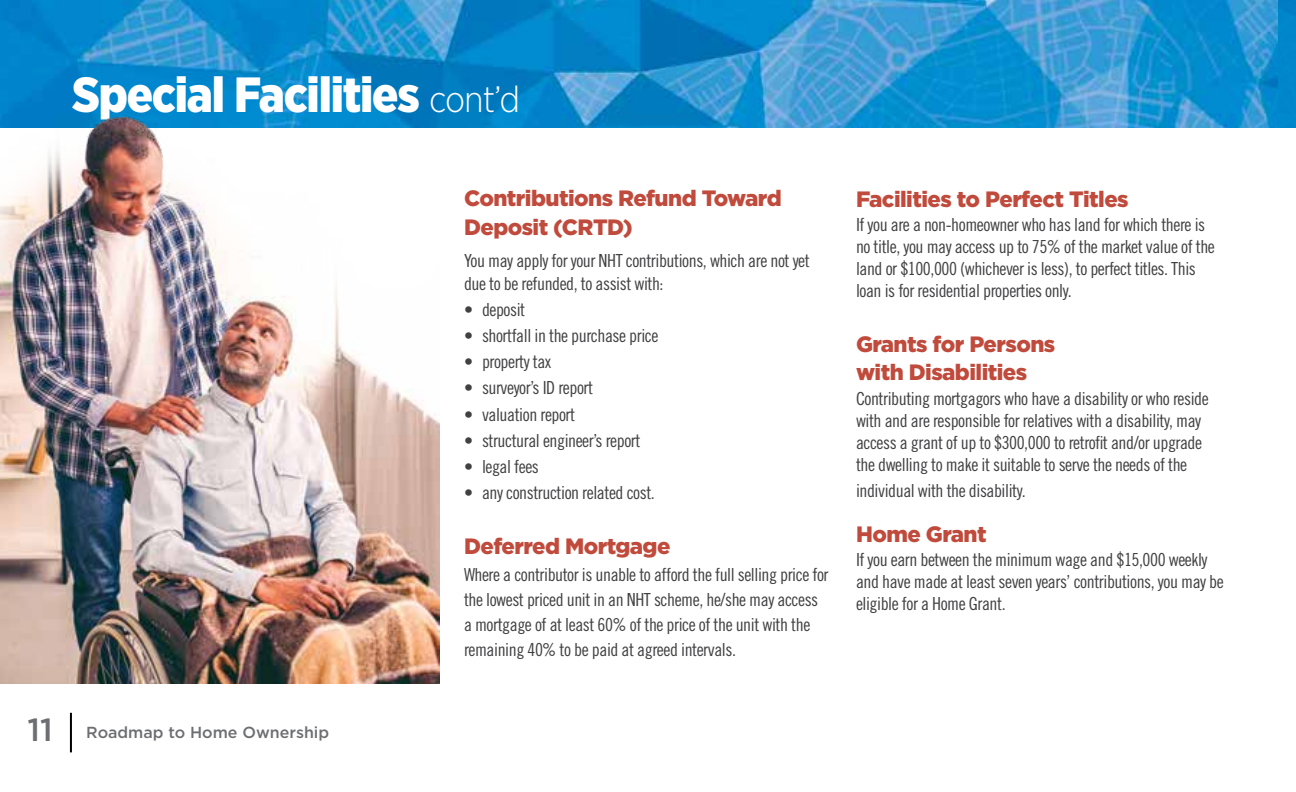
<style>
.page{position:relative;width:1296px;height:792px;background:#fff}
.page>*{position:absolute;margin:0;border:0;box-sizing:border-box;transform-origin:0 0}
.t1{font:900 49.4px "Gotham Narrow";letter-spacing:-.025em;color:#fff}
.t2{font:500 32px "Gotham";color:#6d6e71}
.t3{font:900 22.2px/28.4px "Gotham";letter-spacing:-.025em;color:#c04a3b}
.t4{font:18px/22.2px "Trade Gothic LT Std Cn 18";letter-spacing:-.025em;color:#414042}
.t5{font:500 16px "Gotham";color:#6d6e71}
.s1{font-weight:300;font-size:36.6px}
</style>
<div class="page">
<hr style="left:70px;top:713px;width:2px;height:39px;background:#000">
<img style="left:0;top:0;width:1278px;height:128px">
<img style="left:1278px;top:0;width:18px;height:128px">
<img style="left:0;top:22px;width:440px;height:662px">
<h1 class="t1" style="left:72px;top:62px;width:450px">Special Facilities <span class="s1">cont’d</span></h1>
<h2 class="t2" style="left:27px;top:709px;width:27px">11</h2>
<p class="t5" style="left:86px;top:722px;width:244px">Roadmap to Home Ownership</p>
<p class="t3" style="left:464px;top:184px;width:319px">Contributions Refund Toward<br>Deposit (CRTD)</p>
<p class="t4" style="left:464px;top:250px;width:347px">You may apply for your NHT contributions, which are not yet due to be refunded, to assist with:</p>
<p class="t4" style="left:464px;top:298px;width:63px">• deposit</p>
<p class="t4" style="left:464px;top:324px;width:196px">• shortfall in the purchase price</p>
<p class="t4" style="left:464px;top:350px;width:89px">• property tax</p>
<p class="t4" style="left:464px;top:377px;width:131px">• surveyor’s ID report</p>
<p class="t4" style="left:464px;top:403px;width:113px">• valuation report</p>
<p class="t4" style="left:464px;top:429px;width:178px">• structural engineer’s report</p>
<p class="t4" style="left:464px;top:455px;width:76px">• legal fees</p>
<p class="t4" style="left:464px;top:482px;width:192px">• any construction related cost.</p>
<p class="t3" style="left:464px;top:532px;width:208px">Deferred Mortgage</p>
<p class="t4" style="left:464px;top:561px;width:366px;line-height:25.2px">Where a contributor is unable to afford the full selling price for the lowest priced unit in an NHT scheme, he/she may access a mortgage of at least 60% of the price of the unit with the remaining 40% to be paid at agreed intervals.</p>
<p class="t3" style="left:856px;top:185px;width:274px">Facilities to Perfect Titles</p>
<p class="t4" style="left:856px;top:213px;width:360px">If you are a non-homeowner who has land for which there is no title, you may access up to 75% of the market value of the land or $100,000 (whichever is less), to perfect titles. This loan is for residential properties only.</p>
<p class="t3" style="left:856px;top:330px;width:201px">Grants for Persons with Disabilities</p>
<p class="t4" style="left:856px;top:387px;width:354px">Contributing mortgagors who have a disability or who reside with and are responsible for relatives with a disability, may access a grant of up to $300,000 to retrofit and/or upgrade the dwelling to make it suitable to serve the needs of the</p>
<p class="t4" style="left:856px;top:479px;width:171px">individual with the disability.</p>
<p class="t3" style="left:856px;top:520px;width:132px">Home Grant</p>
<p class="t4" style="left:856px;top:548px;width:369px">If you earn between the minimum wage and $15,000 weekly and have made at least seven years’ contributions, you may be eligible for a Home Grant.</p>
</div>
